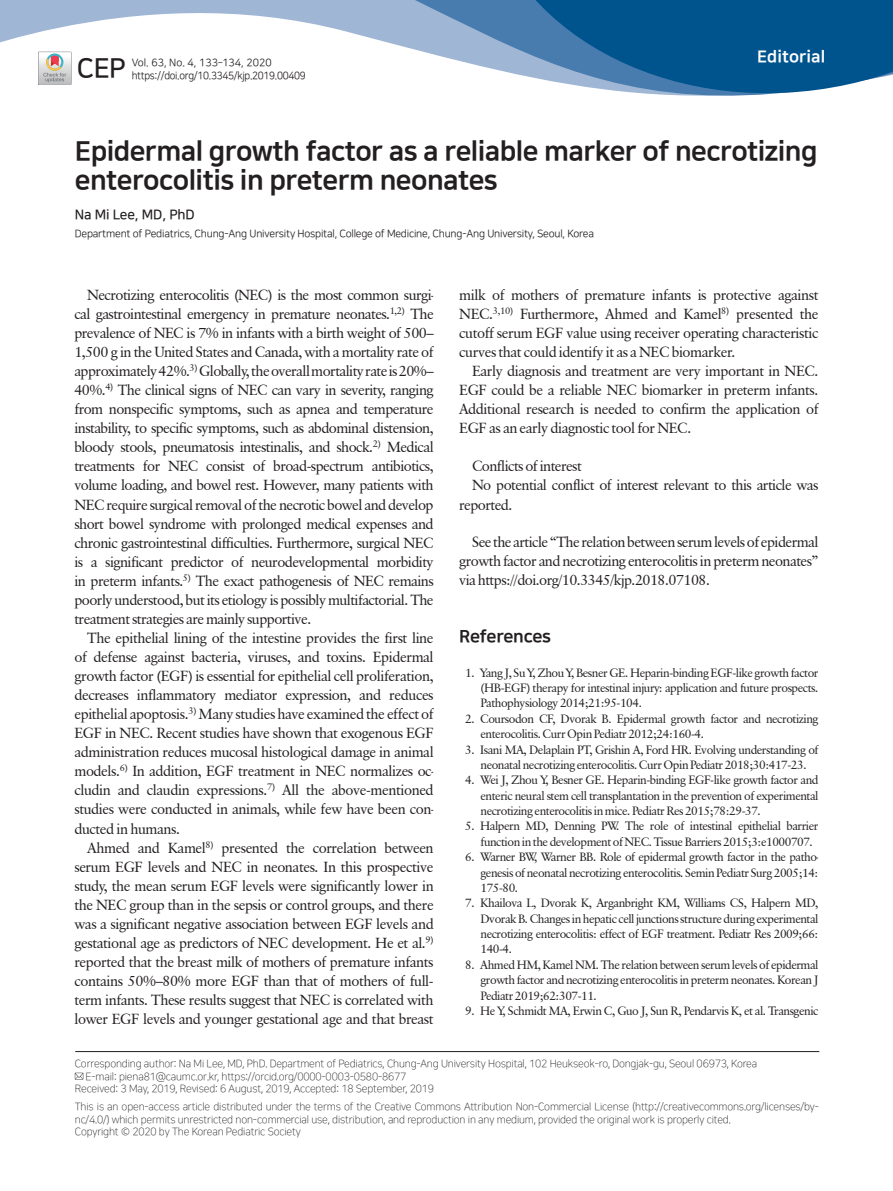
<style>
.page{position:relative;width:893px;height:1191px;background:#fff}
.page>*{position:absolute;margin:0;border:0;box-sizing:border-box;transform-origin:0 0}
.t1{font:27px/28.5px "Nanum Square EB";letter-spacing:-.02em;color:#231f20}
.t2{font:27px "Nanum Square B";color:#231f20}
.t3{font:17.25px "Nanum Square EB";letter-spacing:-.02em;color:#231f20}
.t4{font:16.5px "Nanum Square EB";letter-spacing:.005em;color:#fff}
.t5{font:14.55px/19px "Classical Garamond BT";letter-spacing:-.03em;color:#231f20;text-align:justify}
.t6{font:13.5px "Nanum Square B";letter-spacing:-.01em;color:#231f20}
.t7{font:12px/15.3px "Classical Garamond BT";letter-spacing:-.04em;color:#231f20;text-align:justify}
.t8{font:10.5px/12.6px "Nanum Square L";letter-spacing:-.015em;color:#231f20}
.t9{font:10.5px/13.5px "Nanum Square R";letter-spacing:-.02em;color:#231f20}
</style>
<div class="page">
<svg style="left:0;top:0;width:462px;height:62px"></svg>
<svg style="left:462px;top:0;width:431px;height:96px;background:#3575a5"></svg>
<svg style="left:38px;top:51px;width:34px;height:34px"></svg>
<svg style="left:38px;top:52px;width:33px;height:33px"></svg>
<hr style="left:75px;top:1051px;width:744px;height:1px;background:#231f20">
<svg style="left:75px;top:1072px;width:8px;height:7px"></svg>
<h1 class="t2" style="left:77px;top:54px;width:50px">CEP</h1>
<p class="t9" style="left:132px;top:56px;width:176px">Vol. 63, No. 4, 133–134, 2020 https://doi.org/10.3345/kjp.2019.00409</p>
<p class="t4" style="left:757px;top:47px;width:70px">Editorial</p>
<h1 class="t1" style="left:75px;top:138px;width:744px">Epidermal growth factor as a reliable marker of necrotizing enterocolitis in preterm neonates</h1>
<p class="t6" style="left:75px;top:207px;width:122px">Na Mi Lee, MD, PhD</p>
<p class="t9" style="left:75px;top:227px;width:521px">Department of Pediatrics, Chung-Ang University Hospital, College of Medicine, Chung-Ang University, Seoul, Korea</p>
<p class="t5" style="left:74px;top:285px;width:361px;text-indent:13px">Necrotizing enterocolitis (NEC) is the most common surgi&shy;cal gastrointestinal emergency in premature neonates.<sup>1,2)</sup> The prevalence of NEC is 7% in infants with a birth weight of 500– 1,500 g in the United States and Canada, with a mortality rate of approximately 42%.<sup>3)</sup> Globally, the overall mortality rate is 20%– 40%.<sup>4)</sup> The clinical signs of NEC can vary in severity, ranging from nonspecific symptoms, such as apnea and temperature instability, to specific symptoms, such as abdominal distension, bloody stools, pneumatosis intestinalis, and shock.<sup>2)</sup> Medical treatments for NEC consist of broad-spectrum antibiotics, volume loading, and bowel rest. However, many patients with NEC require surgical removal of the necrotic bowel and develop short bowel syndrome with prolonged medical expenses and chronic gastrointestinal difficulties. Furthermore, surgical NEC is a significant predictor of neurodevelopmental morbidity in preterm infants.<sup>5)</sup> The exact pathogenesis of NEC remains poorly understood, but its etiology is possibly multifactorial. The treatment strategies are mainly supportive.</p>
<p class="t5" style="left:74px;top:628px;width:361px;text-indent:13px">The epithelial lining of the intestine provides the first line of defense against bacteria, viruses, and toxins. Epidermal growth factor (EGF) is essential for epithelial cell proliferation, decreases inflammatory mediator expression, and reduces epithelial apoptosis.<sup>3)</sup> Many studies have examined the effect of EGF in NEC. Recent studies have shown that exogenous EGF administration reduces mucosal histological damage in animal models.<sup>6)</sup> In addition, EGF treatment in NEC normalizes oc&shy;cludin and claudin expressions.<sup>7)</sup> All the above-mentioned studies were conducted in animals, while few have been con&shy;ducted in humans.</p>
<p class="t5" style="left:74px;top:837px;width:361px;text-indent:13px">Ahmed and Kamel<sup>8)</sup> presented the correlation between serum EGF levels and NEC in neonates. In this prospective study, the mean serum EGF levels were significantly lower in the NEC group than in the sepsis or control groups, and there was a significant negative association between EGF levels and gestational age as predictors of NEC development. He et al.<sup>9) </sup>reported that the breast milk of mothers of premature infants contains 50%–80% more EGF than that of mothers of full&shy;term infants. These results suggest that NEC is correlated with lower EGF levels and younger gestational age and that breast</p>
<p class="t5" style="left:459px;top:285px;width:361px">milk of mothers of premature infants is protective against NEC.<sup>3,10)</sup> Furthermore, Ahmed and Kamel<sup>8)</sup> presented the cutoff serum EGF value using receiver operating characteristic curves that could identify it as a NEC biomarker.</p>
<p class="t5" style="left:459px;top:361px;width:361px;text-indent:13px">Early diagnosis and treatment are very important in NEC.<br>EGF could be a reliable NEC biomarker in preterm infants.<br>Additional research is needed to confirm the application of EGF as an early diagnostic tool for NEC.</p>
<p class="t5" style="left:472px;top:456px;width:111px">Conflicts of interest</p>
<p class="t5" style="left:472px;top:475px;width:348px">No potential conflict of interest relevant to this article was</p>
<p class="t5" style="left:459px;top:495px;width:55px">reported.</p>
<p class="t5" style="left:459px;top:533px;width:361px;text-indent:13px">See the article “The relation between serum levels of epidermal growth factor and necrotizing enterocolitis in preterm neonates” via https://doi.org/10.3345/kjp.2018.07108.</p>
<p class="t3" style="left:459px;top:627px;width:93px">References</p>
<p class="t7" style="left:480px;top:664px;width:340px;text-indent:-15px">1. Yang J, Su Y, Zhou Y, Besner GE. Heparin-binding EGF-like growth factor (HB-EGF) therapy for intestinal injury: application and future prospects.<br>Pathophysiology 2014;21:95-104.</p>
<p class="t7" style="left:480px;top:710px;width:340px;text-indent:-15px">2. Coursodon CF, Dvorak B. Epidermal growth factor and necrotizing enterocolitis. Curr Opin Pediatr 2012;24:160-4.</p>
<p class="t7" style="left:465px;top:741px;width:355px;text-align:center">3. Isani MA, Delaplain PT, Grishin A, Ford HR. Evolving understanding of neonatal necrotizing enterocolitis. Curr Opin Pediatr 2018;30:417-23.</p>
<p class="t7" style="left:480px;top:772px;width:340px;text-indent:-15px">4. Wei J, Zhou Y, Besner GE. Heparin-binding EGF-like growth factor and enteric neural stem cell transplantation in the prevention of experimental necrotizing enterocolitis in mice. Pediatr Res 2015;78:29-37.</p>
<p class="t7" style="left:480px;top:818px;width:340px;text-indent:-15px">5. Halpern MD, Denning PW. The role of intestinal epithelial barrier function in the development of NEC. Tissue Barriers 2015;3:e1000707.</p>
<p class="t7" style="left:480px;top:849px;width:340px;text-indent:-15px">6. Warner BW, Warner BB. Role of epidermal growth factor in the patho&shy;genesis of neonatal necrotizing enterocolitis. Semin Pediatr Surg 2005;14:<br>175-80.</p>
<p class="t7" style="left:480px;top:895px;width:340px;text-indent:-15px">7. Khailova L, Dvorak K, Arganbright KM, Williams CS, Halpern MD, Dvorak B. Changes in hepatic cell junctions structure during experimental necrotizing enterocolitis: effect of EGF treatment. Pediatr Res 2009;66:<br>140-4.</p>
<p class="t7" style="left:480px;top:956px;width:340px;text-indent:-15px">8. Ahmed HM, Kamel NM. The relation between serum levels of epidermal growth factor and necrotizing enterocolitis in preterm neonates. Korean J Pediatr 2019;62:307-11.</p>
<p class="t7" style="left:465px;top:1003px;width:355px">9. He Y, Schmidt MA, Erwin C, Guo J, Sun R, Pendarvis K, et al. Transgenic</p>
<p class="t8" style="left:75px;top:1057px;width:684px">Corresponding author: Na Mi Lee, MD, PhD. Department of Pediatrics, Chung-Ang University Hospital, 102 Heukseok-ro, Dongjak-gu, Seoul 06973, Korea</p>
<p class="t8" style="left:86px;top:1070px;width:322px">E-mail: piena81@caumc.or.kr, https://orcid.org/0000-0003-0580-8677</p>
<p class="t8" style="left:75px;top:1083px;width:361px">Received: 3 May, 2019, Revised: 6 August, 2019, Accepted: 18 September, 2019</p>
<p class="t8" style="left:75px;top:1100px;width:746px">This is an open-access article distributed under the terms of the Creative Commons Attribution Non-Commercial License (http://creativecommons.org/licenses/by&shy;nc/4.0/) which permits unrestricted non-commercial use, distribution, and reproduction in any medium, provided the original work is properly cited.<br>Copyright © 2020 by The Korean Pediatric Society</p>
</div>
